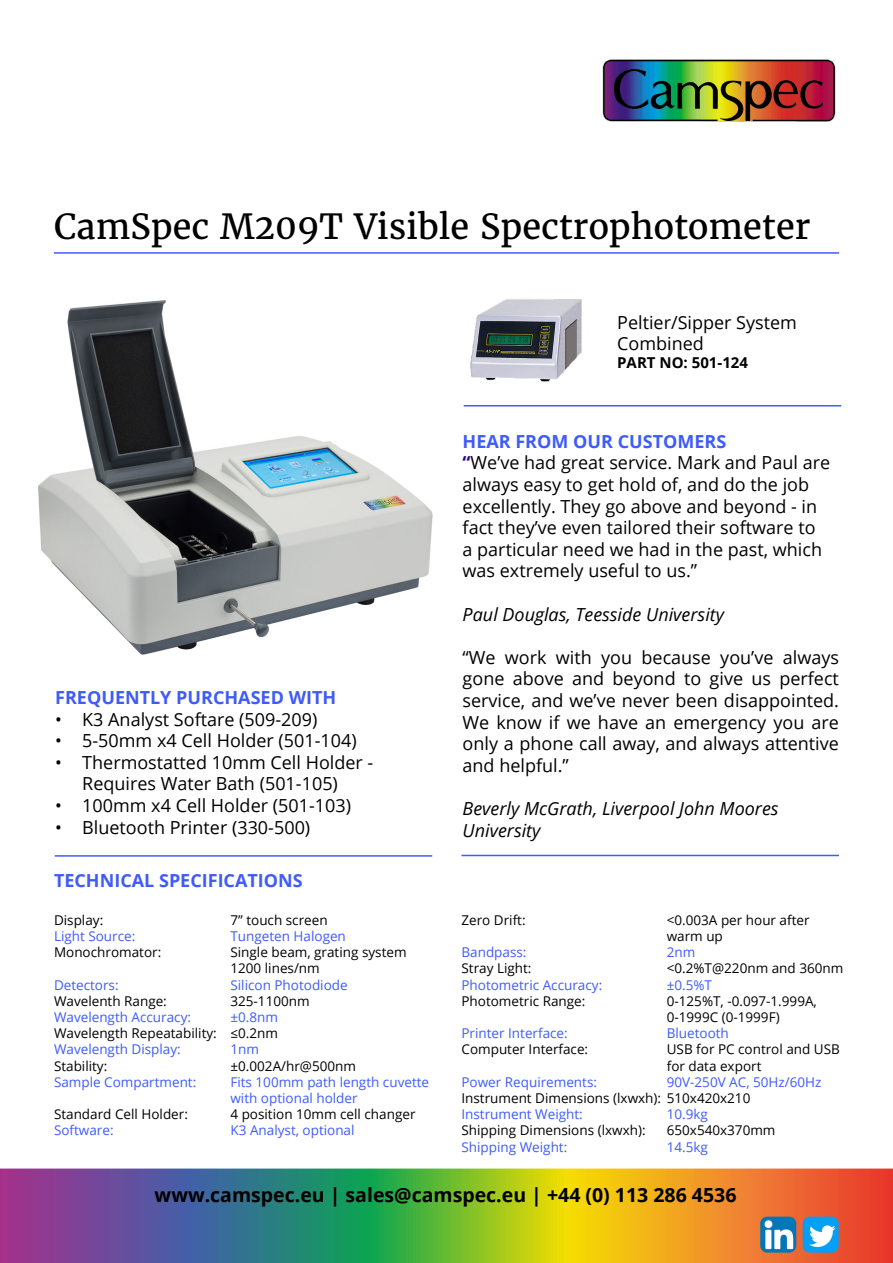
<style>
.page{position:relative;width:893px;height:1263px;background:#fff}
.page>*{position:absolute;margin:0;border:0;box-sizing:border-box;transform-origin:0 0}
.t1{font:34.5px "Merriweather";color:#000}
.t2{font:700 19.5px "Open Sans";color:#000}
.t3{font:18px/21.6px "Open Sans";color:#000}
.t4{font:italic 18px/21.6px "Open Sans";color:#000}
.t5{font:700 18px "Open Sans";color:#3f5bfc}
.t6{font:700 15px "Open Sans";color:#000}
.t7{font:13.5px/16.2px "Open Sans";color:#000}
.t8{font:13.5px/16.2px "Open Sans";color:#3f5bfc}
.s1{font-weight:700;color:#3f5bfc}
.s2{font-weight:700;color:#2e0099}
</style>
<div class="page">
<hr style="left:54px;top:252px;width:785px;height:2px;background:#3f5bfc">
<img style="left:602px;top:59px;width:234px;height:63px">
<svg style="left:0;top:1168px;width:893px;height:95px;background:#928752"></svg>
<img style="left:760px;top:1216px;width:36px;height:36px">
<img style="left:803px;top:1216px;width:36px;height:36px">
<img style="left:470px;top:299px;width:112px;height:83px">
<hr style="left:464px;top:405px;width:377px;height:1px;background:#3f5bfc">
<hr style="left:461px;top:855px;width:378px;height:1px;background:#3f5bfc">
<hr style="left:55px;top:855px;width:377px;height:2px;background:#3f5bfc">
<img style="left:38px;top:300px;width:395px;height:355px">
<h1 class="t1" style="left:54px;top:205px;width:758px">CamSpec M209T Visible Spectrophotometer</h1>
<p class="t5" style="left:55px;top:685px;width:282px">FREQUENTLY PURCHASED WITH</p>
<p class="t3" style="left:55px;top:708px;width:264px">• K3 Analyst Softare (509-209)</p>
<p class="t3" style="left:55px;top:729px;width:303px">• 5-50mm x4 Cell Holder (501-104)</p>
<p class="t3" style="left:55px;top:751px;width:320px;text-align:center">• Thermostatted 10mm Cell Holder -<br>Requires Water Bath (501-105)</p>
<p class="t3" style="left:55px;top:794px;width:297px">• 100mm x4 Cell Holder (501-103)</p>
<p class="t3" style="left:55px;top:816px;width:257px">• Bluetooth Printer (330-500)</p>
<p class="t5" style="left:54px;top:868px;width:250px">TECHNICAL SPECIFICATIONS</p>
<p class="t7" style="left:54px;top:911px;width:51px">Display:</p>
<p class="t8" style="left:54px;top:927px;width:83px">Light Source:</p>
<p class="t7" style="left:54px;top:944px;width:109px">Monochromator:</p>
<p class="t8" style="left:54px;top:976px;width:66px">Detectors:</p>
<p class="t7" style="left:54px;top:992px;width:114px">Wavelenth Range:</p>
<p class="t8" style="left:54px;top:1008px;width:139px">Wavelength Accuracy:</p>
<p class="t7" style="left:54px;top:1025px;width:164px">Wavelength Repeatability:</p>
<p class="t8" style="left:54px;top:1041px;width:128px">Wavelength Display:</p>
<p class="t7" style="left:54px;top:1057px;width:55px">Stability:</p>
<p class="t8" style="left:54px;top:1073px;width:144px">Sample Compartment:</p>
<p class="t7" style="left:54px;top:1106px;width:135px">Standard Cell Holder:</p>
<p class="t8" style="left:54px;top:1122px;width:61px">Software:</p>
<p class="t7" style="left:230px;top:911px;width:99px">7” touch screen</p>
<p class="t8" style="left:230px;top:927px;width:117px">Tungeten Halogen</p>
<p class="t7" style="left:230px;top:944px;width:178px">Single beam, grating system<br>1200 lines/nm</p>
<p class="t8" style="left:230px;top:976px;width:119px">Silicon Photodiode</p>
<p class="t7" style="left:230px;top:992px;width:81px">325-1100nm</p>
<p class="t8" style="left:230px;top:1008px;width:49px">±0.8nm</p>
<p class="t7" style="left:230px;top:1025px;width:49px">≤0.2nm</p>
<p class="t8" style="left:230px;top:1041px;width:30px">1nm</p>
<p class="t7" style="left:230px;top:1057px;width:127px">±0.002A/hr@500nm</p>
<p class="t8" style="left:230px;top:1073px;width:200px">Fits 100mm path length cuvette with optional holder</p>
<p class="t7" style="left:230px;top:1106px;width:187px">4 position 10mm cell changer</p>
<p class="t8" style="left:230px;top:1122px;width:126px">K3 Analyst, optional</p>
<p class="t3" style="left:617px;top:311px;width:181px">Peltier/Sipper System<br>Combined</p>
<p class="t6" style="left:617px;top:352px;width:132px">PART NO: 501-124</p>
<p class="t3" style="left:463px;top:430px;width:369px"><span class="s1">HEAR FROM OUR CUSTOMERS<br></span><span class="s2">“</span>We’ve had great service. Mark and Paul are always easy to get hold of, and do the job excellently. They go above and beyond - in fact they’ve even tailored their software to<br>a particular need we had in the past, which was extremely useful to us.”</p>
<p class="t4" style="left:463px;top:603px;width:263px">Paul Douglas, Teesside University</p>
<p class="t3" style="left:463px;top:646px;width:378px;text-align:justify">“We work with you because you’ve always gone above and beyond to give us perfect service, and we’ve never been disappointed.<br>We know if we have an emergency you are only a phone call away, and always attentive and helpful.”</p>
<p class="t4" style="left:463px;top:797px;width:317px">Beverly McGrath, Liverpool John Moores<br>University</p>
<p class="t7" style="left:667px;top:911px;width:144px">&lt;0.003A per hour after warm up</p>
<p class="t8" style="left:667px;top:944px;width:30px">2nm</p>
<p class="t7" style="left:667px;top:960px;width:178px">&lt;0.2%T@220nm and 360nm</p>
<p class="t8" style="left:667px;top:976px;width:47px">±0.5%T</p>
<p class="t7" style="left:667px;top:992px;width:152px">0-125%T, -0.097-1.999A,<br>0-1999C (0-1999F)</p>
<p class="t8" style="left:667px;top:1025px;width:64px">Bluetooth</p>
<p class="t7" style="left:667px;top:1041px;width:175px">USB for PC control and USB for data export</p>
<p class="t8" style="left:667px;top:1073px;width:156px">90V-250V AC, 50Hz/60Hz</p>
<p class="t8" style="left:667px;top:1106px;width:43px">10.9kg</p>
<p class="t7" style="left:667px;top:1122px;width:110px">650x540x370mm</p>
<p class="t8" style="left:667px;top:1138px;width:43px">14.5kg</p>
<p class="t7" style="left:461px;top:911px;width:66px">Zero Drift:</p>
<p class="t8" style="left:461px;top:944px;width:67px">Bandpass:</p>
<p class="t7" style="left:461px;top:960px;width:71px">Stray Light:</p>
<p class="t8" style="left:461px;top:976px;width:142px">Photometric Accuracy:</p>
<p class="t7" style="left:461px;top:992px;width:125px">Photometric Range:</p>
<p class="t8" style="left:461px;top:1025px;width:108px">Printer Interface:</p>
<p class="t7" style="left:461px;top:1041px;width:128px">Computer Interface:</p>
<p class="t8" style="left:461px;top:1073px;width:137px">Power Requirements:</p>
<p class="t7" style="left:461px;top:1089px;width:290px">Instrument Dimensions (lxwxh): 510x420x210</p>
<p class="t8" style="left:461px;top:1106px;width:123px">Instrument Weight:</p>
<p class="t7" style="left:461px;top:1122px;width:186px">Shipping Dimensions (lxwxh):</p>
<p class="t8" style="left:461px;top:1138px;width:107px">Shipping Weight:</p>
<p class="t2" style="left:155px;top:1181px;width:583px">www.camspec.eu | sales@camspec.eu | +44 (0) 113 286 4536</p>
</div>
